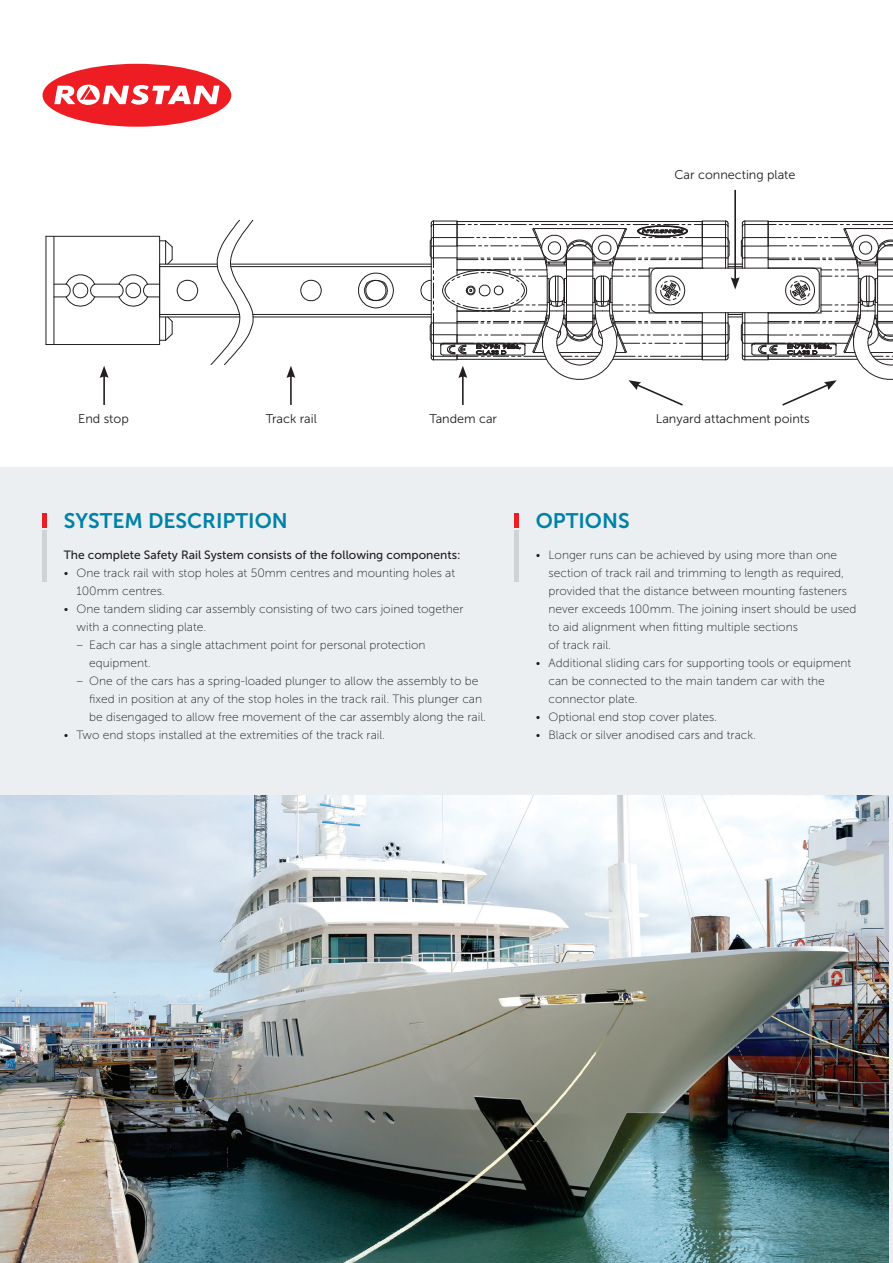
<style>
.page{position:relative;width:893px;height:1263px;background:#fff}
.page>*{position:absolute;margin:0;border:0;box-sizing:border-box;transform-origin:0 0}
.t1{font:21px "Museo Sans 700";color:#0082a8}
.t2{font:12.6px "Museo Sans 300";color:#231f20}
.t3{font:12px/18px "Museo Sans 100";color:#231f20}
.t4{font:12px "Museo Sans 500";color:#231f20}
</style>
<div class="page">
<div style="left:0;top:468px;width:893px;height:795px;background:#ebeff1"></div>
<hr style="left:43px;top:530px;width:4px;height:52px;background:#d1d2d4">
<hr style="left:515px;top:530px;width:4px;height:52px;background:#d1d2d4">
<hr style="left:43px;top:513px;width:4px;height:15px;background:#ee1d23">
<hr style="left:515px;top:513px;width:4px;height:15px;background:#ee1d23">
<div style="left:43px;top:64px;width:188px;height:63px;background:#ee1d23;border-radius:50%"></div>
<svg style="left:54px;top:85px;width:166px;height:20px"></svg>
<img style="left:0;top:795px;width:889px;height:468px">
<hr style="left:160px;top:317px;width:80px;height:1px;background:#231f20">
<svg style="left:300px;top:279px;width:22px;height:22px"></svg>
<svg style="left:176px;top:279px;width:22px;height:22px"></svg>
<svg style="left:358px;top:272px;width:36px;height:37px"></svg>
<svg style="left:55px;top:274px;width:104px;height:33px"></svg>
<hr style="left:54px;top:236px;width:1px;height:108px;background:#231f20">
<hr style="left:159px;top:236px;width:1px;height:108px;background:#231f20">
<hr style="left:46px;top:344px;width:114px;height:1px;background:#231f20">
<hr style="left:46px;top:236px;width:114px;height:1px;background:#231f20">
<svg style="left:159px;top:240px;width:14px;height:26px"></svg>
<svg style="left:159px;top:315px;width:14px;height:26px"></svg>
<hr style="left:230px;top:264px;width:201px;height:1px;background:#231f20">
<hr style="left:231px;top:266px;width:200px;height:1px;background:#231f20">
<hr style="left:253px;top:314px;width:178px;height:1px;background:#231f20">
<svg style="left:210px;top:220px;width:44px;height:145px"></svg>
<hr style="left:160px;top:264px;width:57px;height:1px;background:#231f20">
<hr style="left:160px;top:266px;width:57px;height:1px;background:#231f20">
<hr style="left:160px;top:314px;width:80px;height:1px;background:#231f20">
<hr style="left:253px;top:317px;width:178px;height:1px;background:#231f20">
<hr style="left:103px;top:373px;width:2px;height:32px;background:#231f20">
<svg style="left:100px;top:366px;width:9px;height:12px"></svg>
<hr style="left:290px;top:373px;width:2px;height:32px;background:#231f20">
<svg style="left:286px;top:366px;width:9px;height:12px"></svg>
<hr style="left:734px;top:190px;width:2px;height:91px;background:#231f20">
<hr style="left:46px;top:236px;width:1px;height:108px;background:#231f20">
<svg style="left:420px;top:220px;width:473px;height:186px"></svg>
<p class="t2" style="left:674px;top:168px;width:123px">Car connecting plate</p>
<p class="t2" style="left:78px;top:411px;width:52px">End stop</p>
<p class="t2" style="left:266px;top:411px;width:53px">Track rail</p>
<p class="t2" style="left:429px;top:411px;width:69px">Tandem car</p>
<p class="t2" style="left:656px;top:411px;width:155px">Lanyard attachment points</p>
<p class="t1" style="left:64px;top:509px;width:225px">SYSTEM DESCRIPTION</p>
<p class="t4" style="left:64px;top:548px;width:398px">The complete Safety Rail System consists of the following components:</p>
<p class="t3" style="left:77px;top:564px;width:380px;text-indent:-13px">• One track rail with stop holes at 50mm centres and mounting holes at<br>100mm centres.</p>
<p class="t3" style="left:77px;top:600px;width:388px;text-indent:-13px">• One tandem sliding car assembly consisting of two cars joined together with a connecting plate.</p>
<p class="t3" style="left:89px;top:636px;width:338px;text-indent:-13px">– Each car has a single attachment point for personal protection equipment.</p>
<p class="t3" style="left:89px;top:672px;width:398px;text-indent:-13px">– One of the cars has a spring-loaded plunger to allow the assembly to be fixed in position at any of the stop holes in the track rail. This plunger can be disengaged to allow free movement of the car assembly along the rail.</p>
<p class="t3" style="left:64px;top:726px;width:323px">• Two end stops installed at the extremities of the track rail.</p>
<p class="t1" style="left:536px;top:509px;width:95px">OPTIONS</p>
<p class="t3" style="left:549px;top:546px;width:309px;text-indent:-13px">• Longer runs can be achieved by using more than one section of track rail and trimming to length as required, provided that the distance between mounting fasteners never exceeds 100mm. The joining insert should be used to aid alignment when fitting multiple sections<br>of track rail.</p>
<p class="t3" style="left:549px;top:654px;width:304px;text-indent:-13px">• Additional sliding cars for supporting tools or equipment can be connected to the main tandem car with the connector plate.</p>
<p class="t3" style="left:536px;top:708px;width:183px">• Optional end stop cover plates.</p>
<p class="t3" style="left:536px;top:726px;width:222px">• Black or silver anodised cars and track.</p>
</div>
